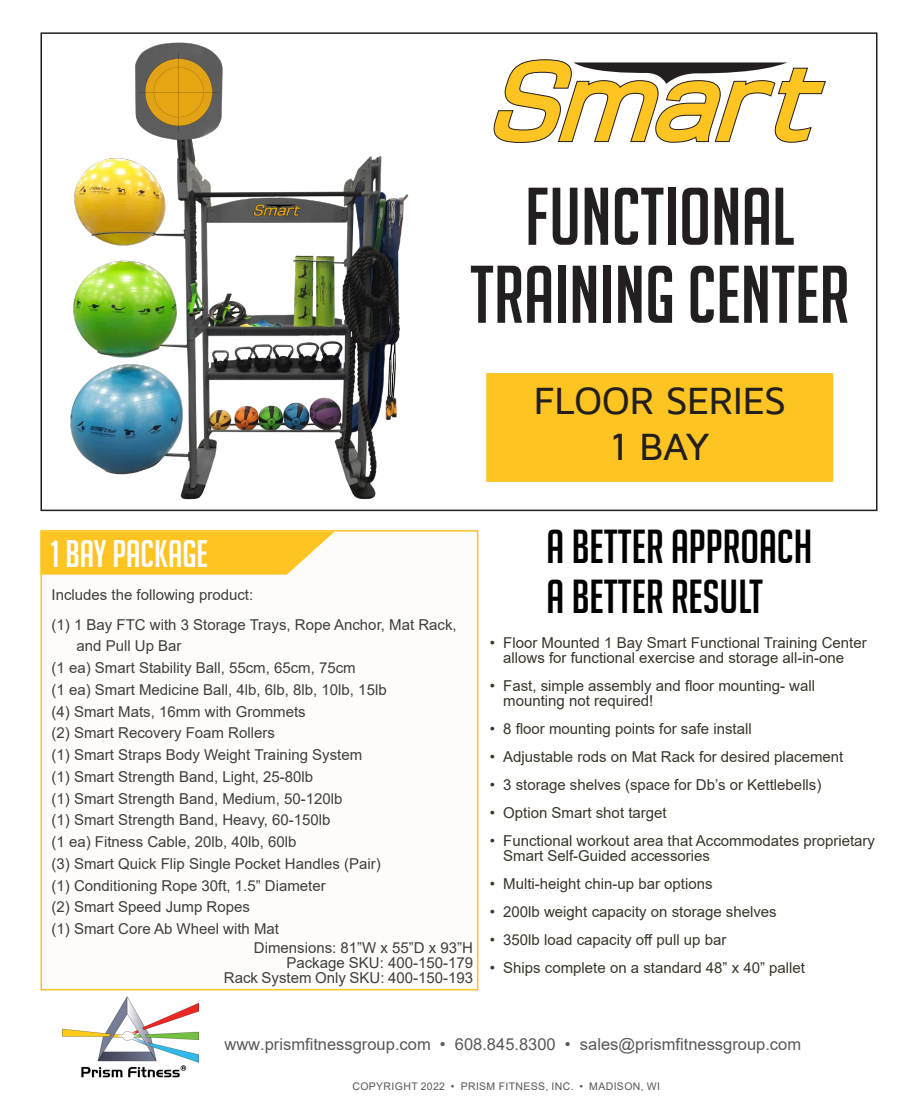
<style>
.page{position:relative;width:918px;height:1117px;background:#fff}
.page>*{position:absolute;margin:0;border:0;box-sizing:border-box;transform-origin:0 0}
.t1{font:79.5px/78px "Big Noodle Titling";color:#231f20;text-align:center}
.t2{font:46.5px "Big Noodle Titling";color:#010100}
.t3{font:500 39px "Maven Pro";letter-spacing:-.025em;color:#231f20}
.t4{font:37.5px "Big Noodle Titling";color:#fff}
.t5{font:16.5px "Arial";color:#57585a}
.t6{font:15px/15px "Arial";color:#3e3e3f}
.t7{font:15px/15px "Arial";color:#393529}
.t8{font:10.5px "Arial";letter-spacing:.035em;color:#57585a}
</style>
<div class="page">
<img style="left:63px;top:996px;width:136px;height:82px">
<svg style="left:493px;top:59px;width:333px;height:84px"></svg>
<img style="left:70px;top:42px;width:339px;height:458px">
<div style="left:40px;top:530px;width:438px;height:460px;background:#fefcf8;border:2px solid #fec422"></div>
<svg style="left:40px;top:531px;width:295px;height:43px;background:#fec834"></svg>
<div style="left:488px;top:374px;width:344px;height:106px;background:#fec422"></div>
<div style="left:486px;top:373px;width:347px;height:109px;border:3px solid #fec422"></div>
<p class="t1" style="left:470px;top:177px;width:381px">FUNCTIONAL<br>TRAINING CENTER</p>
<p class="t3" style="left:533px;top:380px;width:254px">FLOOR SERIES</p>
<p class="t3" style="left:610px;top:427px;width:101px">1 BAY</p>
<p class="t4" style="left:50px;top:534px;width:159px">1 BAY PACKAGE</p>
<p class="t6" style="left:52px;top:579px;width:407px;line-height:30px">Includes the following product:<br>(1) 1 Bay FTC with 3 Storage Trays, Rope Anchor, Mat Rack,</p>
<p class="t6" style="left:77px;top:638px;width:107px">and Pull Up Bar</p>
<p class="t6" style="left:52px;top:660px;width:306px">(1 ea) Smart Stability Ball, 55cm, 65cm, 75cm</p>
<p class="t6" style="left:52px;top:682px;width:337px">(1 ea) Smart Medicine Ball, 4lb, 6lb, 8lb, 10lb, 15lb</p>
<p class="t6" style="left:52px;top:704px;width:256px">(4) Smart Mats, 16mm with Grommets</p>
<p class="t6" style="left:52px;top:725px;width:225px">(2) Smart Recovery Foam Rollers</p>
<p class="t6" style="left:52px;top:747px;width:312px">(1) Smart Straps Body Weight Training System</p>
<p class="t6" style="left:52px;top:769px;width:263px">(1) Smart Strength Band, Light, 25-80lb</p>
<p class="t6" style="left:52px;top:791px;width:292px">(1) Smart Strength Band, Medium, 50-120lb</p>
<p class="t6" style="left:52px;top:812px;width:281px">(1) Smart Strength Band, Heavy, 60-150lb</p>
<p class="t6" style="left:52px;top:834px;width:247px">(1 ea) Fitness Cable, 20lb, 40lb, 60lb</p>
<p class="t6" style="left:52px;top:856px;width:331px">(3) Smart Quick Flip Single Pocket Handles (Pair)</p>
<p class="t6" style="left:52px;top:878px;width:276px">(1) Conditioning Rope 30ft, 1.5” Diameter</p>
<p class="t6" style="left:52px;top:899px;width:200px">(2) Smart Speed Jump Ropes</p>
<p class="t6" style="left:52px;top:921px;width:229px">(1) Smart Core Ab Wheel with Mat</p>
<p class="t6" style="left:224px;top:940px;width:251px;text-align:right">Dimensions: 81”W x 55”D x 93”H<br>Package SKU: 400-150-179<br>Rack System Only SKU: 400-150-193</p>
<p class="t2" style="left:547px;top:522px;width:267px">A BETTER APPROACH</p>
<p class="t2" style="left:547px;top:571px;width:218px">A BETTER RESULT</p>
<p class="t7" style="left:503px;top:635px;width:365px;text-indent:-14px">• Floor Mounted 1 Bay Smart Functional Training Center allows for functional exercise and storage all-in-one</p>
<p class="t7" style="left:503px;top:678px;width:313px;text-indent:-14px">• Fast, simple assembly and floor mounting- wall mounting not required!</p>
<p class="t7" style="left:490px;top:721px;width:263px">• 8 floor mounting points for safe install</p>
<p class="t7" style="left:490px;top:749px;width:355px">• Adjustable rods on Mat Rack for desired placement</p>
<p class="t7" style="left:490px;top:777px;width:333px">• 3 storage shelves (space for Db’s or Kettlebells)</p>
<p class="t7" style="left:490px;top:805px;width:178px">• Option Smart shot target</p>
<p class="t7" style="left:503px;top:833px;width:373px;text-indent:-14px">• Functional workout area that Accommodates proprietary<br>Smart Self-Guided accessories</p>
<p class="t7" style="left:490px;top:876px;width:224px">• Multi-height chin-up bar options</p>
<p class="t7" style="left:490px;top:904px;width:288px">• 200lb weight capacity on storage shelves</p>
<p class="t7" style="left:490px;top:932px;width:238px">• 350lb load capacity off pull up bar</p>
<p class="t7" style="left:490px;top:960px;width:317px">• Ships complete on a standard 48” x 40” pallet</p>
<p class="t5" style="left:224px;top:1033px;width:578px">www.prismfitnessgroup.com • 608.845.8300 • sales@prismfitnessgroup.com</p>
<p class="t8" style="left:352px;top:1078px;width:309px">COPYRIGHT 2022 • PRISM FITNESS, INC. • MADISON, WI</p>
</div>
